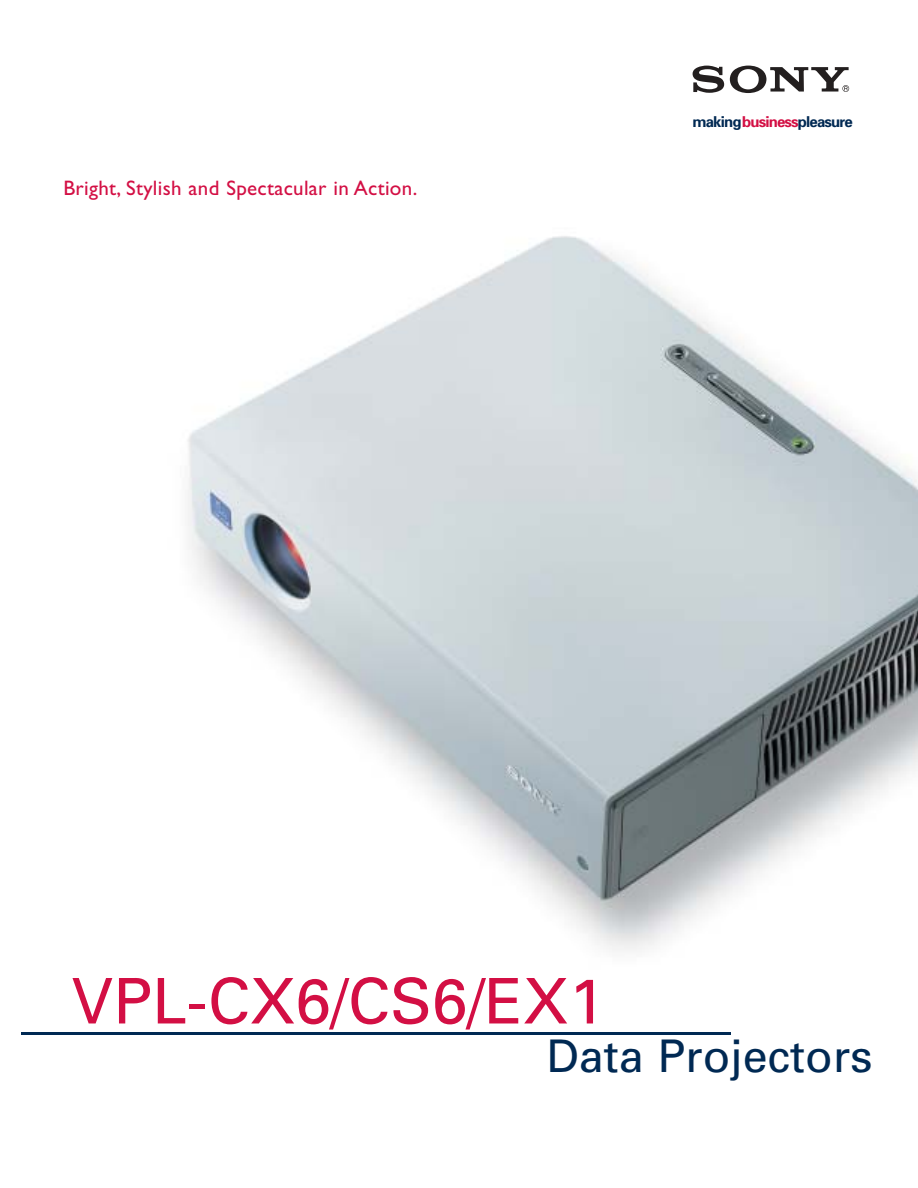
<style>
.page{position:relative;width:918px;height:1188px;background:#fff}
.page>*{position:absolute;margin:0;border:0;box-sizing:border-box;transform-origin:0 0}
.t1{font:63px "Univers";color:#d30f44}
.t2{font:45px "Univers";color:#002953}
.t3{font:21px "Gill Sans";letter-spacing:.015em;color:#d30f44}
.t4{font:700 15px "Univers";letter-spacing:-.055em;color:#002953}
.s1{color:#d30f44}
</style>
<div class="page">
<img style="left:48px;top:65px;width:870px;height:968px">
<hr style="left:21px;top:1033px;width:710px;height:2px;background:#002953">
<svg style="left:693px;top:66px;width:31px;height:27px"></svg>
<svg style="left:730px;top:66px;width:119px;height:27px"></svg>
<p class="t3" style="left:63px;top:181px;width:355px">Bright, Stylish and Spectacular in Action.</p>
<p class="t4" style="left:692px;top:116px;width:162px">making<span class="s1">business</span>pleasure</p>
<h1 class="t1" style="left:71px;top:978px;width:534px">VPL-CX6/CS6/EX1</h1>
<h2 class="t2" style="left:546px;top:1040px;width:328px">Data Projectors</h2>
</div>
